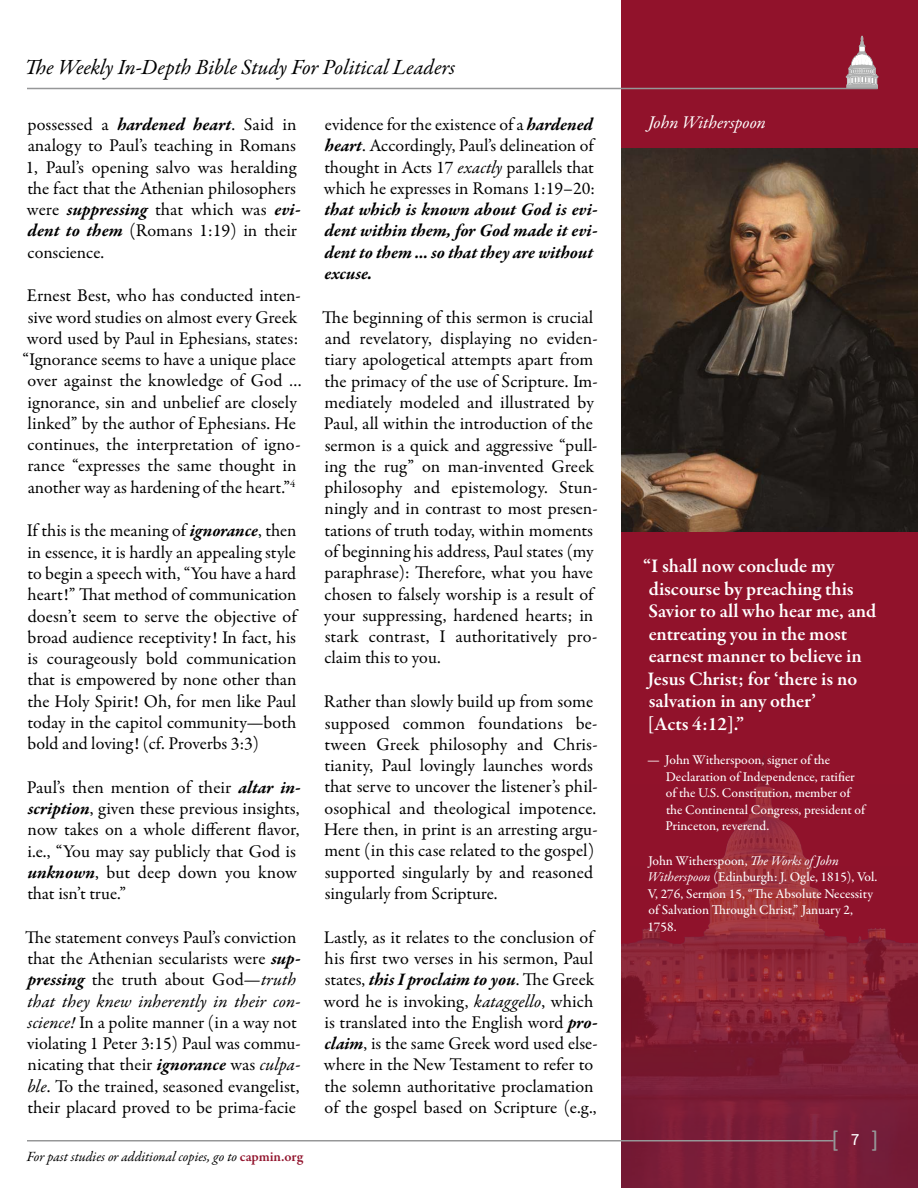
<style>
.page{position:relative;width:918px;height:1188px;background:#fff}
.page>*{position:absolute;margin:0;border:0;box-sizing:border-box;transform-origin:0 0}
.t1{font:24px "Calibri";color:#969798}
.t2{font:italic 21.75px "Garamond Premr Pro";letter-spacing:-.005em;color:#000}
.t3{font:600 19.5px/22.5px "Garamond Premr Pro";letter-spacing:-.005em;color:#fff}
.Body{font:18px/21.3px "Garamond Premr Pro";color:#000}
.Name{font:italic 18px "Garamond Premr Pro";letter-spacing:-.005em;color:#fff}
.t4{font:italic 14.1px "Garamond Premr Pro";letter-spacing:-.005em;color:#000}
.Attribution{font:500 13.5px/16.5px "Garamond Premr Pro";letter-spacing:-.005em;color:#fff}
.Source{font:500 13.5px/16.5px "Garamond Premr Pro";color:#fff}
.s1{font-weight:700;font-style:italic}
.s2{font-style:italic}
.s3{font-weight:600;font-style:normal;color:#91122b}
.s4{font-weight:400;font-style:italic}
.s5{font-family:"Nitti Grotesk";font-size:19.5px;color:#fff}
</style>
<div class="page">
<img style="left:621px;top:0;width:297px;height:1188px">
<hr style="left:27px;top:1140px;width:807px;height:2px;background:#969798">
<svg style="left:846px;top:36px;width:32px;height:52px;background:#b07b86"></svg>
<hr style="left:27px;top:88px;width:851px;height:1px;background:#969798">
<img style="left:621px;top:148px;width:297px;height:383px">
<p class="t2" style="left:25px;top:54px;width:432px">The Weekly In-Depth Bible Study For Political Leaders</p>
<p class="Body" style="left:25px;top:114px;width:277px">possessed a <span class="s1">hardened heart</span>. Said in analogy to Paul’s teaching in Romans 1, Paul’s opening salvo was heralding the fact that the Athenian philosophers were <span class="s1">suppressing</span> that which was <span class="s1">evi&shy;dent to them</span> (Romans 1:19) in their conscience.</p>
<p class="Body" style="left:22px;top:286px;width:281px">Ernest Best, who has conducted inten&shy;sive word studies on almost every Greek word used by Paul in Ephesians, states: “Ignorance seems to have a unique place over against the knowledge of God … ignorance, sin and unbelief are closely linked” by the author of Ephesians. He continues, the interpretation of igno&shy;rance “expresses the same thought in another way as hardening of the heart.”<sup>4</sup></p>
<p class="Body" style="left:27px;top:521px;width:271px;text-align:justify">If this is the meaning of <span class="s1">ignorance</span>, then in essence, it is hardly an appealing style to begin a speech with, “You have a hard heart!” That method of communication doesn’t seem to serve the objective of broad audience receptivity! In fact, his is courageously bold communication that is empowered by none other than the Holy Spirit! Oh, for men like Paul today in the capitol community—both bold and loving! (cf. Proverbs 3:3)</p>
<p class="Body" style="left:27px;top:777px;width:276px">Paul’s then mention of their <span class="s1">altar in&shy;scription</span>, given these previous insights, now takes on a whole different flavor, i.e., “You may say publicly that God is <span class="s1">unknown</span>, but deep down you know that isn’t true.”</p>
<p class="Body" style="left:25px;top:927px;width:277px">The statement conveys Paul’s conviction that the Athenian secularists were <span class="s1">sup&shy;pressing</span> the truth about God—<span class="s2">truth that they knew inherently in their con&shy;science!</span> In a polite manner (in a way not violating 1 Peter 3:15) Paul was commu&shy;nicating that their <span class="s1">ignorance</span> was <span class="s2">culpa&shy;ble</span>. To the trained, seasoned evangelist, their placard proved to be prima-facie</p>
<p class="t4" style="left:27px;top:1148px;width:278px">For past studies or additional copies, go to <span class="s3">capmin.org</span></p>
<p class="Body" style="left:324px;top:114px;width:276px">evidence for the existence of a <span class="s1">hardened heart</span>. Accordingly, Paul’s delineation of thought in Acts 17 <span class="s2">exactly</span> parallels that which he expresses in Romans 1:19–20: <span class="s1">that which is known about God is evi&shy;dent within them, for God made it evi&shy;dent to them … so that they are without excuse.</span></p>
<p class="Body" style="left:322px;top:307px;width:277px">The beginning of this sermon is crucial and revelatory, displaying no eviden&shy;tiary apologetical attempts apart from the primacy of the use of Scripture. Im&shy;mediately modeled and illustrated by Paul, all within the introduction of the sermon is a quick and aggressive “pull&shy;ing the rug” on man-invented Greek philosophy and epistemology. Stun&shy;ningly and in contrast to most presen&shy;tations of truth today, within moments of beginning his address, Paul states (my paraphrase): Therefore, what you have chosen to falsely worship is a result of your suppressing, hardened hearts; in stark contrast, I authoritatively pro&shy;claim this to you.</p>
<p class="Body" style="left:324px;top:691px;width:275px">Rather than slowly build up from some supposed common foundations be&shy;tween Greek philosophy and Chris&shy;tianity, Paul lovingly launches words that serve to uncover the listener’s phil&shy;osophical and theological impotence.<br>Here then, in print is an arresting argu&shy;ment (in this case related to the gospel) supported singularly by and reasoned singularly from Scripture.</p>
<p class="Body" style="left:324px;top:927px;width:276px">Lastly, as it relates to the conclusion of his first two verses in his sermon, Paul states, <span class="s1">this I proclaim to you</span>. The Greek word he is invoking, <span class="s2">kataggello</span>, which is translated into the English word <span class="s1">pro&shy;claim</span>, is the same Greek word used else&shy;where in the New Testament to refer to the solemn authoritative proclamation of the gospel based on Scripture (e.g.,</p>
<p class="Name" style="left:648px;top:111px;width:119px">John Witherspoon</p>
<p class="t3" style="left:643px;top:555px;width:235px">“I shall now conclude my discourse by preaching this<br>Savior to all who hear me, and entreating you in the most earnest manner to believe in<br>Jesus Christ; for ‘there is no salvation in any other’<br>[Acts 4:12].”</p>
<p class="Attribution" style="left:666px;top:752px;width:201px;text-indent:-18px">— John Witherspoon, signer of the Declaration of Independence, ratifier of the U.S. Constitution, member of the Continental Congress, president of Princeton, reverend.</p>
<p class="Source" style="left:647px;top:853px;width:232px">John Witherspoon, <span class="s4">The Works of John Witherspoon</span> (Edinburgh: J. Ogle, 1815), Vol.<br>V, 276, Sermon 15, “The Absolute Necessity of Salvation Through Christ,” January 2, 1758.</p>
<h1 class="t1" style="left:831px;top:1122px;width:49px">[ <span class="s5">7</span> ]</h1>
</div>
